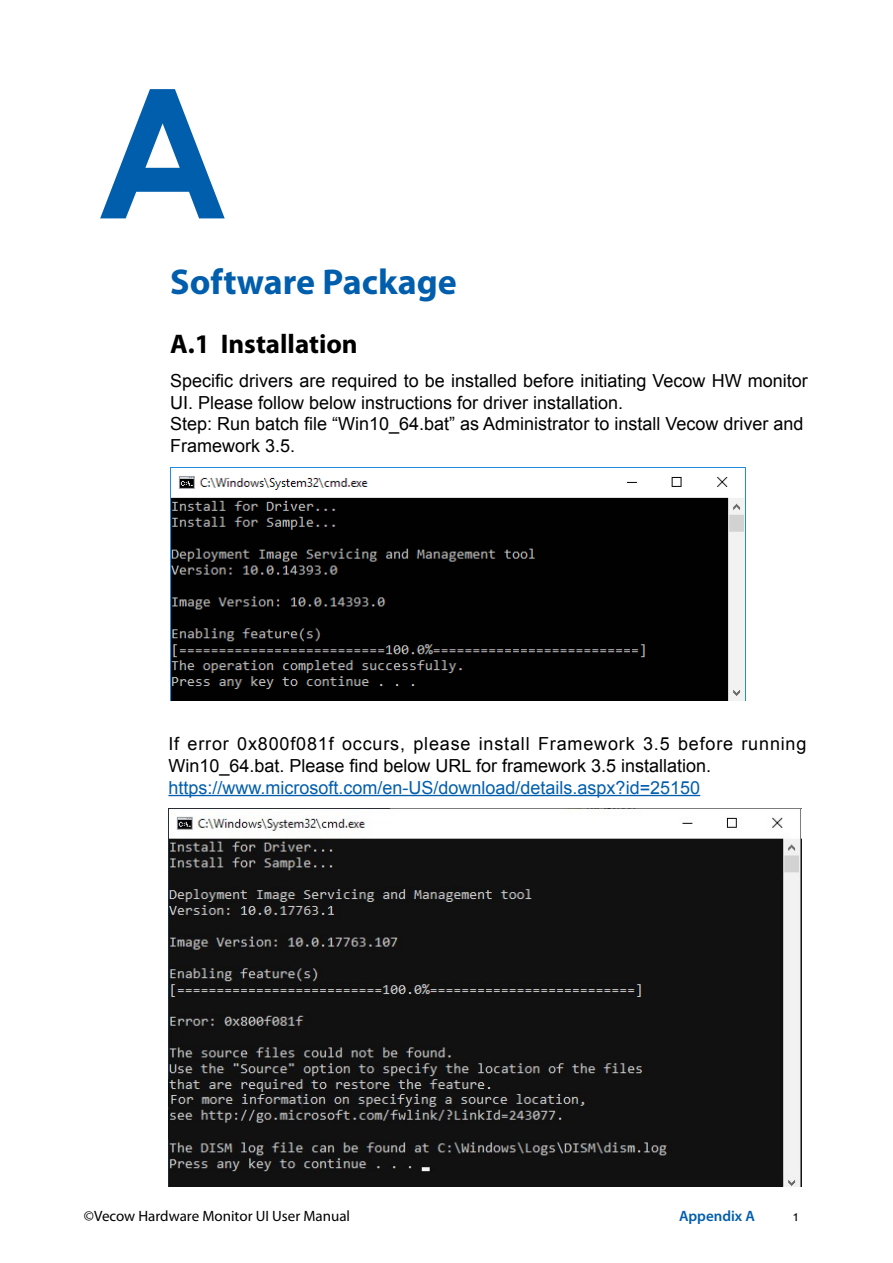
<style>
.page{position:relative;width:893px;height:1263px;background:#fff}
.page>*{position:absolute;margin:0;border:0;box-sizing:border-box;transform-origin:0 0}
.t1{font:700 180px "Century Gothic";color:#005ead}
.t2{font:700 36px "Myriad Pro";color:#005ead}
.t3{font:700 27px "Myriad Pro";color:#000}
.t4{font:18px/21.6px "Arial";color:#000}
.t5{font:18px/21.6px "Arial";letter-spacing:.045em;color:#000}
.t6{font:18px "Arial";color:#005ead}
.t7{font:15px "Myriad Pro";color:#000}
.t8{font:600 15px "Myriad Pro";color:#005ead}
.t9{font:15px "Candara";color:#000}
</style>
<div class="page">
<img style="left:170px;top:468px;width:575px;height:232px">
<hr style="left:168px;top:795px;width:532px;height:1px;background:#005ead">
<img style="left:168px;top:809px;width:634px;height:378px">
<h1 class="t1" style="left:96px;top:16px;width:135px">A</h1>
<h2 class="t2" style="left:170px;top:258px;width:288px">Software Package</h2>
<h3 class="t3" style="left:170px;top:326px;width:189px">A.1 Installation</h3>
<p class="t4" style="left:170px;top:370px;width:639px">Specific drivers are required to be installed before initiating Vecow HW monitor UI. Please follow below instructions for driver installation.<br>Step: Run batch file “Win10_64.bat” as Administrator to install Vecow driver and Framework 3.5.</p>
<p class="t5" style="left:168px;top:733px;width:639px">If error 0x800f081f occurs, please install Framework 3.5 before running<br>Win10_64.bat. Please find below URL for framework 3.5 installation.</p>
<p class="t6" style="left:168px;top:775px;width:533px">https://www.microsoft.com/en-US/download/details.aspx?id=25150</p>
<p class="t7" style="left:84px;top:1207px;width:268px">©Vecow Hardware Monitor UI User Manual</p>
<p class="t8" style="left:679px;top:1207px;width:77px">Appendix A</p>
<p class="t9" style="left:793px;top:1207px;width:7px">1</p>
</div>
